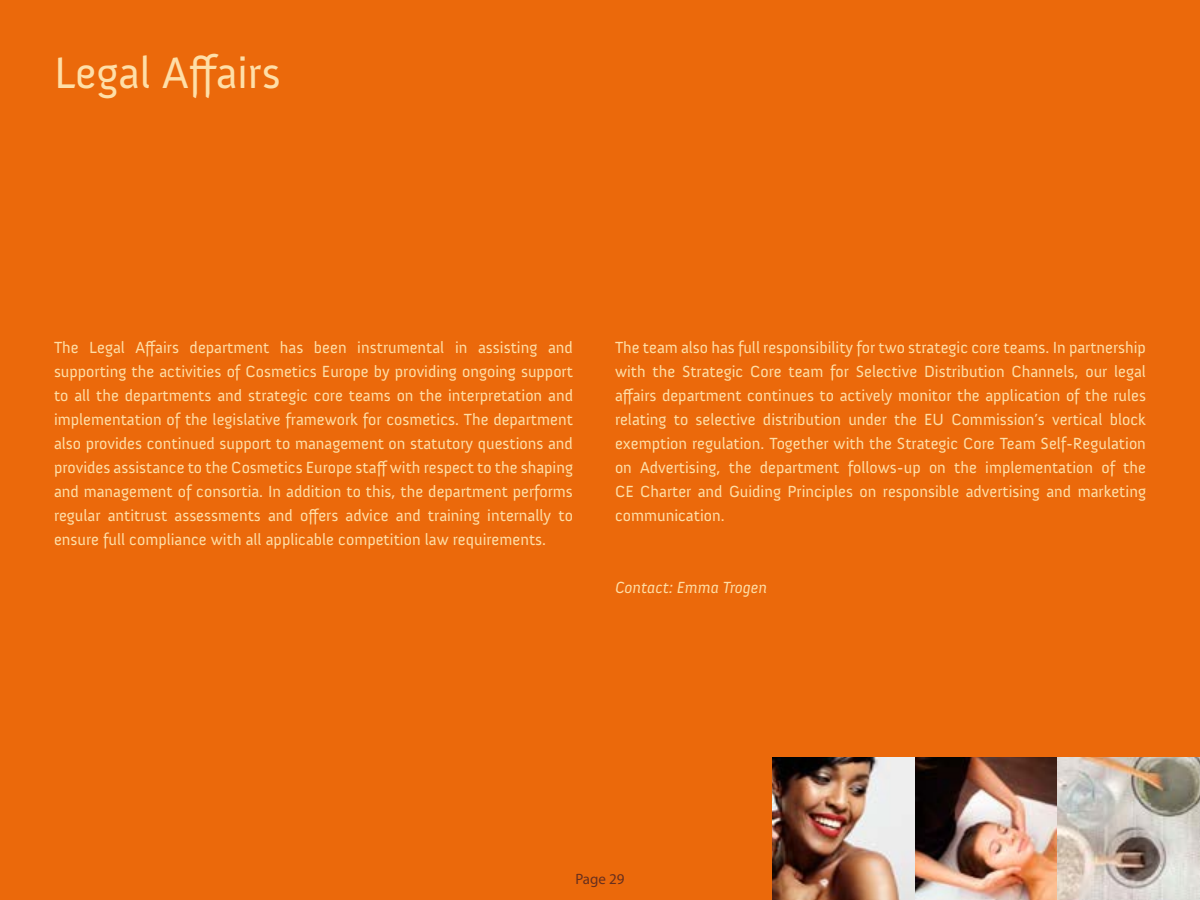
<style>
.page{position:relative;width:1200px;height:900px;background:#eb690b}
.page>*{position:absolute;margin:0;border:0;box-sizing:border-box;transform-origin:0 0}
.t1{font:45px "Anivers";color:#fedfa8}
.t2{font:16.5px/24px "Anivers";color:#fedfa8;text-align:justify}
.t3{font:italic 16.5px "Anivers";color:#fedfa8}
.t4{font:15px "Myriad Pro";color:#672f1e}
</style>
<div class="page">
<img style="left:772px;top:757px;width:428px;height:143px">
<h1 class="t1" style="left:54px;top:48px;width:228px">Legal Affairs</h1>
<p class="t2" style="left:54px;top:336px;width:521px">The Legal Affairs department has been instrumental in assisting and supporting the activities of Cosmetics Europe by providing ongoing support to all the departments and strategic core teams on the interpretation and implementation of the legislative framework for cosmetics. The department also provides continued support to management on statutory questions and provides assistance to the Cosmetics Europe staff with respect to the shaping and management of consortia. In addition to this, the department performs regular antitrust assessments and offers advice and training internally to ensure full compliance with all applicable competition law requirements.</p>
<p class="t2" style="left:615px;top:336px;width:533px">The team also has full responsibility for two strategic core teams. In partnership with the Strategic Core team for Selective Distribution Channels, our legal affairs department continues to actively monitor the application of the rules relating to selective distribution under the EU Commission’s vertical block exemption regulation. Together with the Strategic Core Team Self-Regulation on Advertising, the department follows-up on the implementation of the CE Charter and Guiding Principles on responsible advertising and marketing communication.</p>
<p class="t3" style="left:615px;top:579px;width:154px">Contact: Emma Trogen</p>
<p class="t4" style="left:575px;top:870px;width:51px">Page 29</p>
</div>
